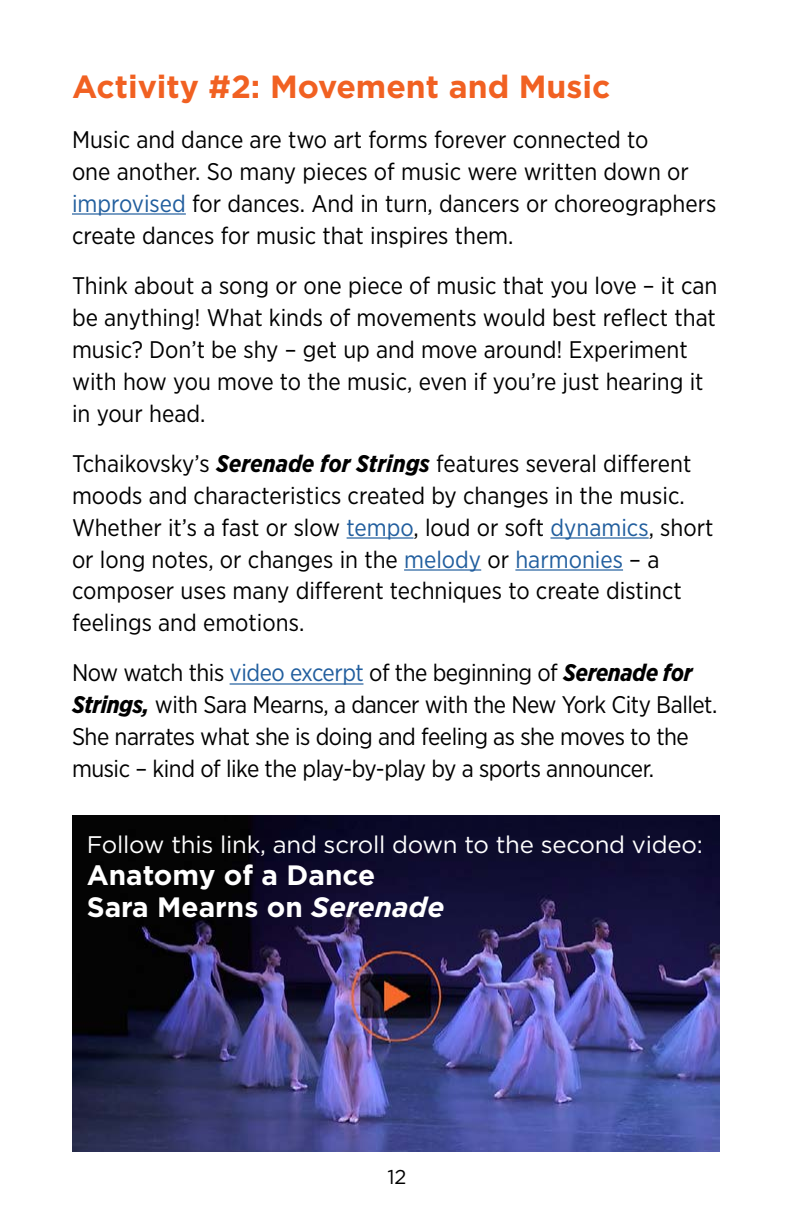
<style>
.page{position:relative;width:792px;height:1224px;background:#fff}
.page>*{position:absolute;margin:0;border:0;box-sizing:border-box;transform-origin:0 0}
.t1{font:700 32px "Gotham";color:#f16122}
.t2{font:700 28px/32px "Gotham";color:#fff}
.t3{font:24px/32px "Gotham Narrow";color:#000}
.t4{font:24px/32px "Gotham Narrow";letter-spacing:-.02em;color:#000}
.t5{font:24px "Gotham";letter-spacing:-.01em;color:#fff}
.t6{font:20px "Gotham";color:#000}
.s1{color:#215e9e}
.s2{font-weight:700;font-style:italic}
.s3{font-style:italic}
</style>
<div class="page">
<hr style="left:72px;top:213px;width:114px;height:2px;background:#215e9e">
<hr style="left:347px;top:537px;width:67px;height:2px;background:#215e9e">
<hr style="left:551px;top:537px;width:98px;height:2px;background:#215e9e">
<hr style="left:404px;top:569px;width:77px;height:2px;background:#215e9e">
<hr style="left:515px;top:569px;width:108px;height:2px;background:#215e9e">
<hr style="left:230px;top:683px;width:133px;height:2px;background:#215e9e">
<img style="left:72px;top:816px;width:648px;height:336px">
<h1 class="t1" style="left:72px;top:65px;width:540px">Activity #2: Movement and Music</h1>
<p class="t3" style="left:72px;top:123px;width:646px">Music and dance are two art forms forever connected to<br>one another. So many pieces of music were written down or <span class="s1">improvised</span> for dances. And in turn, dancers or choreographers create dances for music that inspires them.</p>
<p class="t3" style="left:72px;top:269px;width:647px">Think about a song or one piece of music that you love – it can be anything! What kinds of movements would best reflect that music? Don’t be shy – get up and move around! Experiment with how you move to the music, even if you’re just hearing it in your head.</p>
<p class="t3" style="left:72px;top:447px;width:643px">Tchaikovsky’s <span class="s2">Serenade for Strings</span> features several different moods and characteristics created by changes in the music.<br>Whether it’s a fast or slow <span class="s1">tempo</span>, loud or soft <span class="s1">dynamics</span>, short or long notes, or changes in the <span class="s1">melody</span> or <span class="s1">harmonies</span> – a composer uses many different techniques to create distinct feelings and emotions.</p>
<p class="t4" style="left:72px;top:657px;width:647px">Now watch this <span class="s1">video excerpt</span> of the beginning of <span class="s2">Serenade for Strings,</span> with Sara Mearns, a dancer with the New York City Ballet.<br>She narrates what she is doing and feeling as she moves to the music – kind of like the play-by-play by a sports announcer.</p>
<p class="t5" style="left:87px;top:829px;width:618px">Follow this link, and scroll down to the second video:</p>
<p class="t2" style="left:87px;top:859px;width:359px">Anatomy of a Dance<br>Sara Mearns on <span class="s3">Serenade</span></p>
<p class="t6" style="left:387px;top:1164px;width:21px">12</p>
</div>
